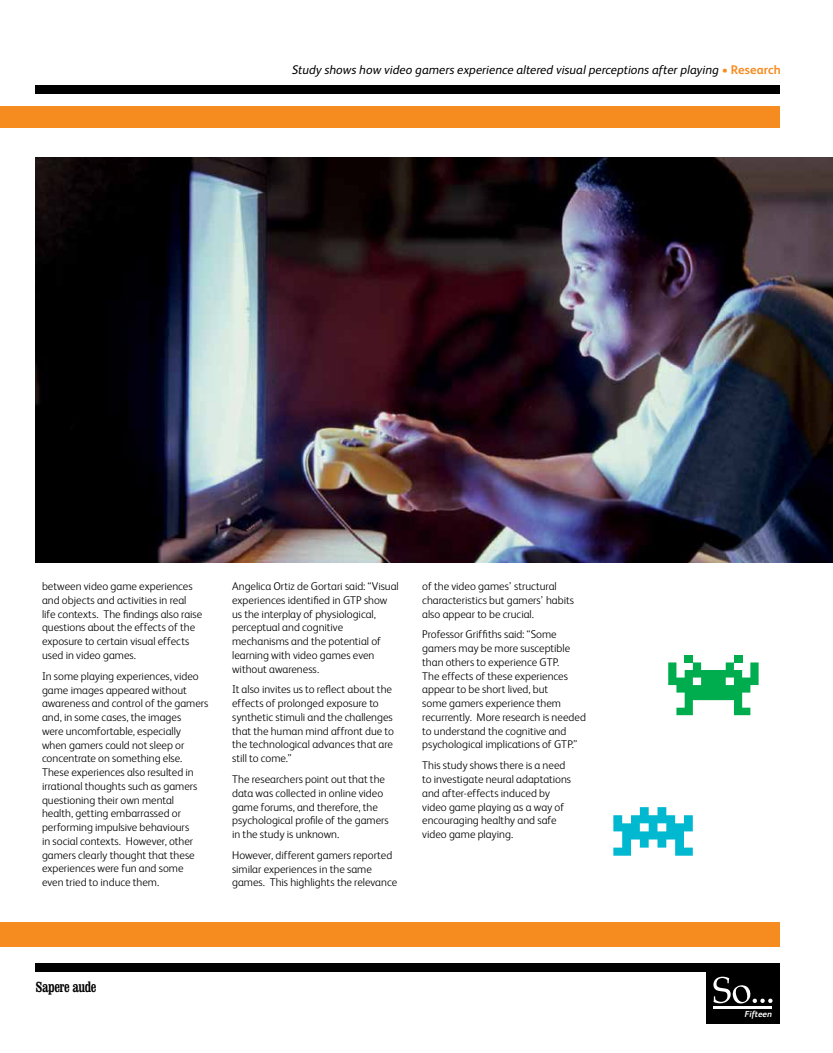
<style>
.page{position:relative;width:833px;height:1053px;background:#fff}
.page>*{position:absolute;margin:0;border:0;box-sizing:border-box;transform-origin:0 0}
.t1{font:condensed 15px "Clarendon BT";letter-spacing:-.03em;color:#000}
.t2{font:italic 12.5px "FS Albert";color:#000}
.t3{font:300 11.25px/13.8px "FS Albert";color:#000}
.t4{font:italic 700 8.75px "FS Albert";color:#fff}
.s1{font-weight:700;font-style:normal;color:#f68b1f}
</style>
<div class="page">
<div style="left:35px;top:85px;width:745px;height:8px;background:#000"></div>
<div style="left:35px;top:963px;width:745px;height:8px;background:#000"></div>
<div style="left:706px;top:971px;width:74px;height:52px;background:#000"></div>
<hr style="left:713px;top:1006px;width:59px;height:2px;background:#fff">
<svg style="left:713px;top:976px;width:59px;height:27px"></svg>
<img style="left:35px;top:158px;width:798px;height:405px">
<div style="left:0;top:921px;width:780px;height:25px;background:#f68b1f"></div>
<div style="left:0;top:106px;width:780px;height:22px;background:#f68b1f"></div>
<svg style="left:613px;top:807px;width:80px;height:48px"></svg>
<div style="left:684px;top:655px;width:9px;height:7px;background:#00ad4e"></div>
<div style="left:734px;top:655px;width:8px;height:7px;background:#00ad4e"></div>
<svg style="left:668px;top:662px;width:90px;height:53px"></svg>
<p class="t2" style="left:292px;top:61px;width:490px">Study shows how video gamers experience altered visual perceptions after playing <span class="s1">• Research</span></p>
<p class="t3" style="left:42px;top:579px;width:162px">between video game experiences and objects and activities in real life contexts. The findings also raise questions about the effects of the exposure to certain visual effects used in video games.</p>
<p class="t3" style="left:42px;top:668px;width:168px">In some playing experiences, video game images appeared without awareness and control of the gamers and, in some cases, the images<br>were uncomfortable, especially when gamers could not sleep or concentrate on something else.<br>These experiences also resulted in irrational thoughts such as gamers questioning their own mental<br>health, getting embarrassed or performing impulsive behaviours<br>in social contexts. However, other gamers clearly thought that these experiences were fun and some<br>even tried to induce them.</p>
<p class="t3" style="left:232px;top:578px;width:168px">Angelica Ortiz de Gortari said: “Visual experiences identified in GTP show us the interplay of physiological, perceptual and cognitive mechanisms and the potential of learning with video games even without awareness.</p>
<p class="t3" style="left:232px;top:682px;width:163px">It also invites us to reflect about the effects of prolonged exposure to synthetic stimuli and the challenges that the human mind affront due to the technological advances that are still to come.”</p>
<p class="t3" style="left:232px;top:771px;width:158px">The researchers point out that the data was collected in online video game forums, and therefore, the psychological profile of the gamers in the study is unknown.</p>
<p class="t3" style="left:232px;top:847px;width:167px">However, different gamers reported similar experiences in the same games. This highlights the relevance</p>
<p class="t3" style="left:422px;top:578px;width:153px">of the video games’ structural characteristics but gamers’ habits also appear to be crucial.</p>
<p class="t3" style="left:422px;top:627px;width:165px">Professor Griffiths said: “Some gamers may be more susceptible than others to experience GTP.<br>The effects of these experiences appear to be short lived, but<br>some gamers experience them recurrently. More research is needed to understand the cognitive and psychological implications of GTP.”</p>
<p class="t3" style="left:422px;top:758px;width:150px">This study shows there is a need to investigate neural adaptations and after-effects induced by video game playing as a way of encouraging healthy and safe video game playing.</p>
<h1 class="t1" style="left:35px;top:977px;width:63px">Sapere aude</h1>
<p class="t4" style="left:745px;top:1007px;width:29px">Fifteen</p>
</div>
